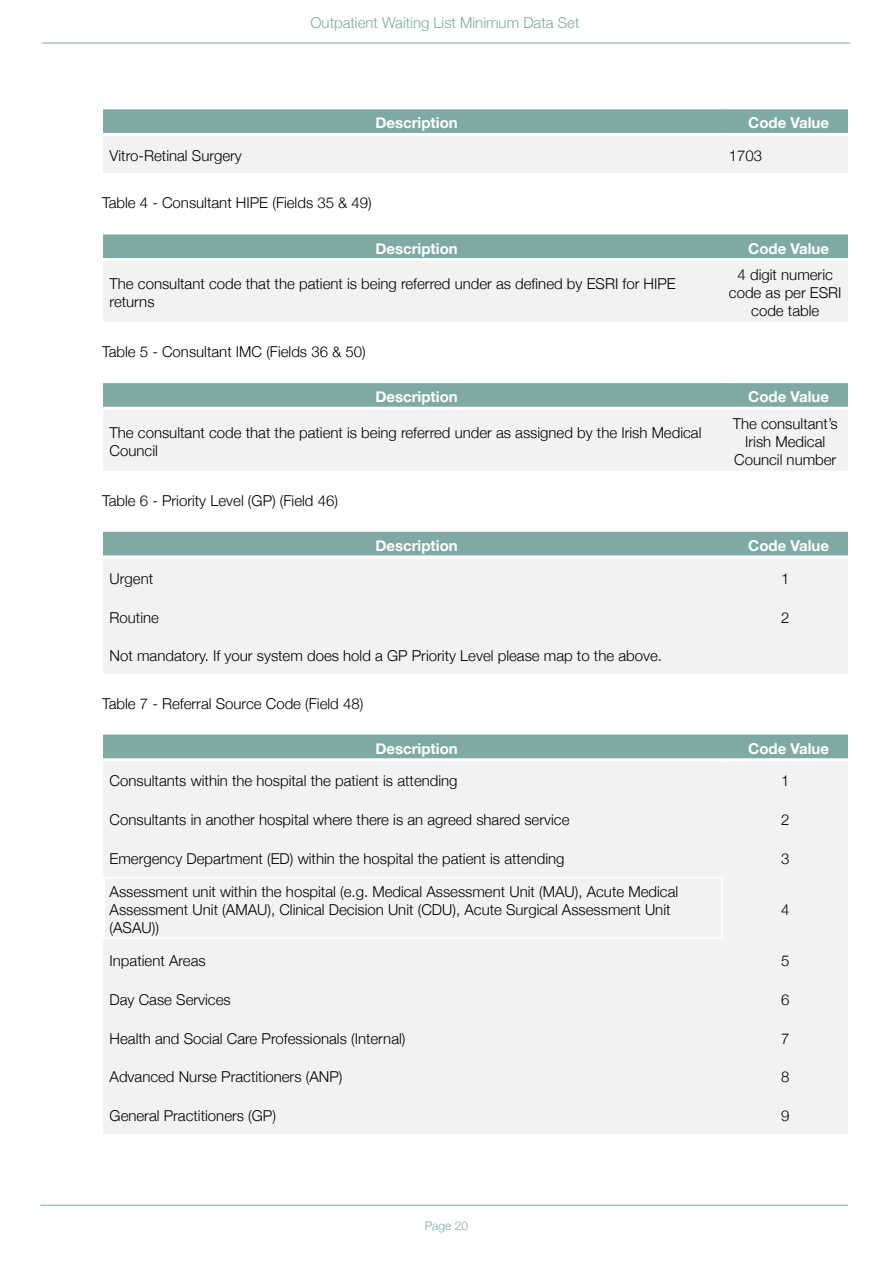
<style>
.page{position:relative;width:893px;height:1263px;background:#fff}
.page>*{position:absolute;margin:0;border:0;box-sizing:border-box;transform-origin:0 0}
.t1{font:300 15px/18px "Helvetica Neue";color:#000}
.t2{font:700 15px "Helvetica Neue";color:#fff}
.t3{font:300 15px "Helvetica Neue";color:#7eaaa3}
.t4{font:300 12px "Helvetica Neue";color:#7eaaa3}
</style>
<div class="page">
<hr style="left:42px;top:43px;width:808px;height:1px;background:#7eaaa3">
<hr style="left:40px;top:1205px;width:808px;height:1px;background:#7eaaa3">
<div style="left:104px;top:876px;width:619px;height:63px;background:#f1f3f1"></div>
<hr style="left:102px;top:937px;width:621px;height:3px;background:#fff">
<hr style="left:102px;top:875px;width:621px;height:3px;background:#fff">
<hr style="left:721px;top:878px;width:3px;height:59px;background:#fff">
<hr style="left:102px;top:878px;width:3px;height:59px;background:#fff">
<div style="left:723px;top:1095px;width:125px;height:38px;background:#f1f3f1"></div>
<div style="left:104px;top:1095px;width:619px;height:38px;background:#f1f3f1"></div>
<div style="left:723px;top:1056px;width:125px;height:39px;background:#f1f3f1"></div>
<div style="left:104px;top:1056px;width:619px;height:39px;background:#f1f3f1"></div>
<div style="left:723px;top:1017px;width:125px;height:39px;background:#f1f3f1"></div>
<div style="left:104px;top:1017px;width:619px;height:39px;background:#f1f3f1"></div>
<div style="left:723px;top:978px;width:125px;height:39px;background:#f1f3f1"></div>
<div style="left:104px;top:978px;width:619px;height:39px;background:#f1f3f1"></div>
<div style="left:723px;top:939px;width:125px;height:39px;background:#f1f3f1"></div>
<div style="left:104px;top:939px;width:619px;height:39px;background:#f1f3f1"></div>
<div style="left:723px;top:876px;width:125px;height:63px;background:#f1f3f1"></div>
<div style="left:723px;top:837px;width:125px;height:39px;background:#f1f3f1"></div>
<div style="left:104px;top:837px;width:619px;height:39px;background:#f1f3f1"></div>
<div style="left:723px;top:799px;width:125px;height:38px;background:#f1f3f1"></div>
<div style="left:104px;top:799px;width:619px;height:38px;background:#f1f3f1"></div>
<div style="left:723px;top:760px;width:125px;height:39px;background:#f1f3f1"></div>
<div style="left:104px;top:760px;width:619px;height:39px;background:#f1f3f1"></div>
<div style="left:104px;top:635px;width:744px;height:39px;background:#f1f3f1"></div>
<div style="left:723px;top:596px;width:125px;height:39px;background:#f1f3f1"></div>
<div style="left:104px;top:596px;width:619px;height:39px;background:#f1f3f1"></div>
<div style="left:723px;top:557px;width:125px;height:39px;background:#f1f3f1"></div>
<div style="left:104px;top:557px;width:619px;height:39px;background:#f1f3f1"></div>
<div style="left:723px;top:408px;width:125px;height:63px;background:#f1f3f1"></div>
<div style="left:104px;top:408px;width:619px;height:63px;background:#f1f3f1"></div>
<div style="left:723px;top:260px;width:125px;height:62px;background:#f1f3f1"></div>
<div style="left:104px;top:260px;width:619px;height:62px;background:#f1f3f1"></div>
<div style="left:723px;top:134px;width:125px;height:39px;background:#f1f3f1"></div>
<div style="left:104px;top:134px;width:619px;height:39px;background:#f1f3f1"></div>
<div style="left:104px;top:108px;width:619px;height:26px;background:#7eaaa3"></div>
<div style="left:723px;top:108px;width:125px;height:26px;background:#7eaaa3"></div>
<hr style="left:102px;top:106px;width:621px;height:3px;background:#fff">
<hr style="left:723px;top:106px;width:126px;height:3px;background:#fff">
<hr style="left:102px;top:133px;width:621px;height:3px;background:#fff">
<hr style="left:723px;top:133px;width:126px;height:3px;background:#fff">
<div style="left:104px;top:233px;width:619px;height:27px;background:#7eaaa3"></div>
<div style="left:723px;top:233px;width:125px;height:27px;background:#7eaaa3"></div>
<hr style="left:102px;top:231px;width:621px;height:3px;background:#fff">
<hr style="left:723px;top:231px;width:126px;height:3px;background:#fff">
<hr style="left:102px;top:258px;width:621px;height:3px;background:#fff">
<hr style="left:723px;top:258px;width:126px;height:3px;background:#fff">
<div style="left:104px;top:382px;width:619px;height:26px;background:#7eaaa3"></div>
<div style="left:723px;top:382px;width:125px;height:26px;background:#7eaaa3"></div>
<hr style="left:102px;top:380px;width:621px;height:3px;background:#fff">
<hr style="left:723px;top:380px;width:126px;height:3px;background:#fff">
<hr style="left:102px;top:407px;width:621px;height:3px;background:#fff">
<hr style="left:723px;top:407px;width:126px;height:3px;background:#fff">
<div style="left:104px;top:530px;width:619px;height:27px;background:#7eaaa3"></div>
<div style="left:723px;top:530px;width:125px;height:27px;background:#7eaaa3"></div>
<hr style="left:102px;top:529px;width:621px;height:3px;background:#fff">
<hr style="left:723px;top:529px;width:126px;height:3px;background:#fff">
<hr style="left:102px;top:555px;width:621px;height:3px;background:#fff">
<hr style="left:723px;top:555px;width:126px;height:3px;background:#fff">
<div style="left:104px;top:733px;width:619px;height:27px;background:#7eaaa3"></div>
<div style="left:723px;top:733px;width:125px;height:27px;background:#7eaaa3"></div>
<hr style="left:102px;top:732px;width:621px;height:3px;background:#fff">
<hr style="left:723px;top:732px;width:126px;height:3px;background:#fff">
<hr style="left:102px;top:758px;width:621px;height:3px;background:#fff">
<hr style="left:723px;top:758px;width:126px;height:3px;background:#fff">
<p class="t3" style="left:310px;top:10px;width:270px">Outpatient Waiting List Minimum Data Set</p>
<p class="t2" style="left:375px;top:111px;width:84px">Description</p>
<p class="t2" style="left:748px;top:111px;width:82px">Code Value</p>
<p class="t1" style="left:110px;top:146px;width:134px">Vitro-Retinal Surgery</p>
<p class="t1" style="left:729px;top:146px;width:35px">1703</p>
<p class="t1" style="left:102px;top:193px;width:271px">Table 4 - Consultant HIPE (Fields 35 &amp; 49)</p>
<p class="t2" style="left:375px;top:236px;width:84px">Description</p>
<p class="t2" style="left:748px;top:236px;width:82px">Code Value</p>
<p class="t1" style="left:738px;top:265px;width:97px">4 digit numeric</p>
<p class="t1" style="left:110px;top:274px;width:568px">The consultant code that the patient is being referred under as defined by ESRI for HIPE</p>
<p class="t1" style="left:729px;top:283px;width:114px">code as per ESRI</p>
<p class="t1" style="left:110px;top:292px;width:46px">returns</p>
<p class="t1" style="left:751px;top:301px;width:70px">code table</p>
<p class="t1" style="left:102px;top:342px;width:265px">Table 5 - Consultant IMC (Fields 36 &amp; 50)</p>
<p class="t2" style="left:375px;top:385px;width:84px">Description</p>
<p class="t2" style="left:748px;top:385px;width:82px">Code Value</p>
<p class="t1" style="left:733px;top:413px;width:107px">The consultant’s</p>
<p class="t1" style="left:110px;top:422px;width:593px">The consultant code that the patient is being referred under as assigned by the Irish Medical</p>
<p class="t1" style="left:745px;top:431px;width:82px">Irish Medical</p>
<p class="t1" style="left:110px;top:440px;width:50px">Council</p>
<p class="t1" style="left:734px;top:449px;width:104px">Council number</p>
<p class="t1" style="left:102px;top:490px;width:237px">Table 6 - Priority Level (GP) (Field 46)</p>
<p class="t2" style="left:375px;top:534px;width:84px">Description</p>
<p class="t2" style="left:748px;top:534px;width:82px">Code Value</p>
<p class="t1" style="left:110px;top:568px;width:45px">Urgent</p>
<p class="t1" style="left:781px;top:568px;width:10px">1</p>
<p class="t1" style="left:110px;top:607px;width:51px">Routine</p>
<p class="t1" style="left:781px;top:607px;width:10px">2</p>
<p class="t1" style="left:110px;top:646px;width:554px">Not mandatory. If your system does hold a GP Priority Level please map to the above.</p>
<p class="t1" style="left:102px;top:693px;width:263px">Table 7 - Referral Source Code (Field 48)</p>
<p class="t2" style="left:375px;top:737px;width:84px">Description</p>
<p class="t2" style="left:748px;top:737px;width:82px">Code Value</p>
<p class="t1" style="left:110px;top:771px;width:350px">Consultants within the hospital the patient is attending</p>
<p class="t1" style="left:781px;top:771px;width:10px">1</p>
<p class="t1" style="left:110px;top:810px;width:461px">Consultants in another hospital where there is an agreed shared service</p>
<p class="t1" style="left:781px;top:810px;width:10px">2</p>
<p class="t1" style="left:110px;top:849px;width:457px">Emergency Department (ED) within the hospital the patient is attending</p>
<p class="t1" style="left:781px;top:849px;width:10px">3</p>
<p class="t1" style="left:110px;top:881px;width:570px">Assessment unit within the hospital (e.g. Medical Assessment Unit (MAU), Acute Medical<br>Assessment Unit (AMAU), Clinical Decision Unit (CDU), Acute Surgical Assessment Unit</p>
<p class="t1" style="left:781px;top:899px;width:10px">4</p>
<p class="t1" style="left:110px;top:910px;width:98px;line-height:32.7px">(ASAU))<br>Inpatient Areas</p>
<p class="t1" style="left:781px;top:950px;width:10px">5</p>
<p class="t1" style="left:110px;top:989px;width:123px">Day Case Services</p>
<p class="t1" style="left:781px;top:989px;width:10px">6</p>
<p class="t1" style="left:110px;top:1028px;width:297px">Health and Social Care Professionals (Internal)</p>
<p class="t1" style="left:781px;top:1028px;width:10px">7</p>
<p class="t1" style="left:110px;top:1067px;width:234px">Advanced Nurse Practitioners (ANP)</p>
<p class="t1" style="left:781px;top:1067px;width:10px">8</p>
<p class="t1" style="left:110px;top:1106px;width:168px">General Practitioners (GP)</p>
<p class="t1" style="left:781px;top:1106px;width:10px">9</p>
<p class="t4" style="left:425px;top:1216px;width:45px">Page 20</p>
</div>
